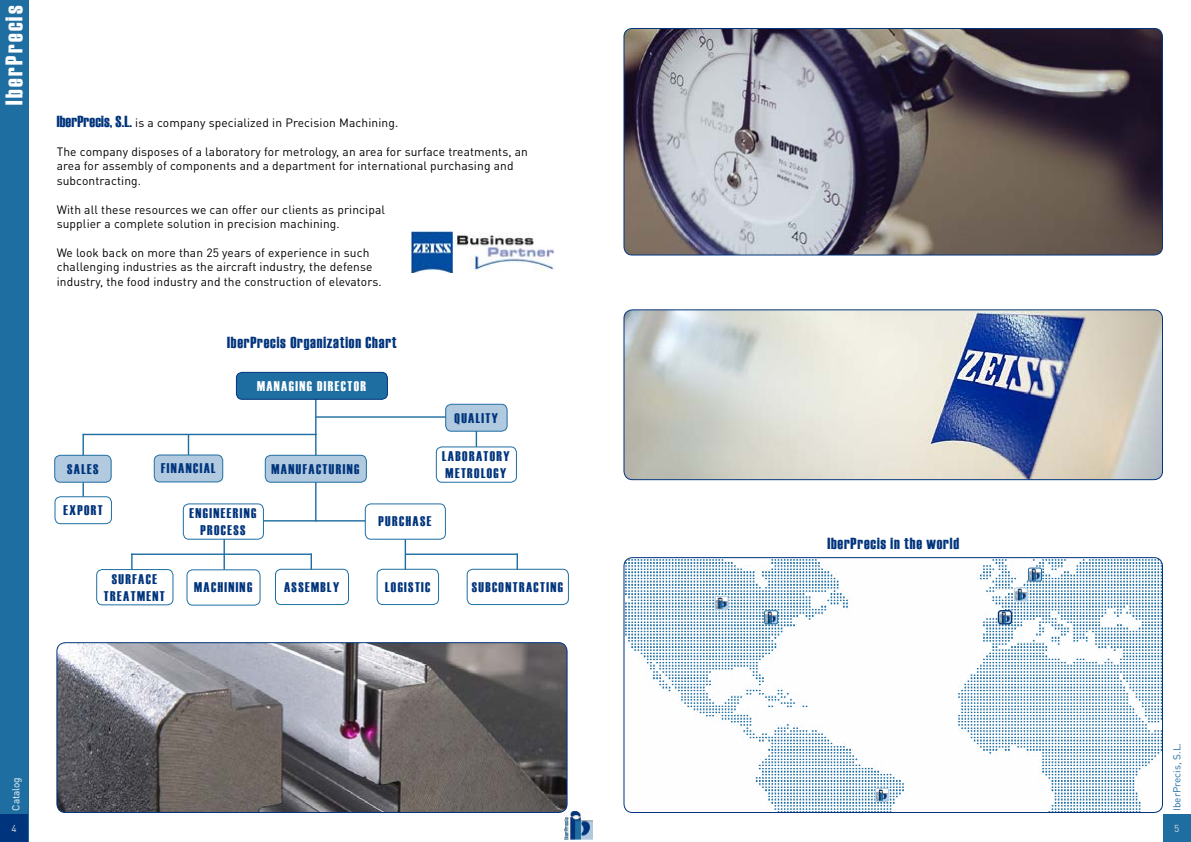
<style>
.page{position:relative;width:1191px;height:842px;background:#fff}
.page>*{position:absolute;margin:0;border:0;box-sizing:border-box;transform-origin:0 0}
.t1{font:24px "Haettenschweiler";letter-spacing:.1em;color:#fff}
.t2{font:16px "Haettenschweiler";letter-spacing:.05em;color:#00347c}
.t3{font:14px/16.8px "Haettenschweiler";letter-spacing:.1em;color:#00347c;text-align:center}
.t4{font:14px "Haettenschweiler";letter-spacing:.1em;color:#fff}
.t5{font:12px/14.4px "DIN Pro";letter-spacing:.01em;color:#000}
.t6{font:10px "DIN Pro";color:#1f6ea2}
.t7{font:10px "DIN Pro";color:#fff}
.t8{font:10px "DIN Pro";color:#dcdcdc}
.s1{font-family:"Haettenschweiler";font-size:16px;color:#00347c}
</style>
<div class="page">
<hr style="left:316px;top:416px;width:162px;height:2px;background:#1f6ea2">
<hr style="left:315px;top:392px;width:1px;height:129px;background:#1f6ea2">
<hr style="left:188px;top:434px;width:1px;height:34px;background:#1f6ea2">
<hr style="left:82px;top:434px;width:2px;height:34px;background:#1f6ea2">
<hr style="left:405px;top:539px;width:1px;height:31px;background:#1f6ea2">
<hr style="left:223px;top:539px;width:2px;height:31px;background:#1f6ea2">
<svg style="left:516px;top:555px;width:2px;height:14px"></svg>
<svg style="left:131px;top:555px;width:2px;height:14px"></svg>
<svg style="left:82px;top:482px;width:2px;height:15px"></svg>
<svg style="left:310px;top:555px;width:2px;height:14px"></svg>
<div style="left:0;top:0;width:28px;height:842px;background:#1f6ea2"></div>
<img style="left:411px;top:232px;width:143px;height:41px">
<img style="left:624px;top:558px;width:538px;height:254px">
<div style="left:624px;top:557px;width:538px;height:256px;border:1px solid #00347c;border-radius:9px"></div>
<svg style="left:999px;top:612px;width:11px;height:10px"></svg>
<div style="left:997px;top:610px;width:15px;height:14px;border:1px solid #00347c;border-radius:3px"></div>
<svg style="left:766px;top:612px;width:10px;height:10px"></svg>
<div style="left:764px;top:610px;width:14px;height:14px;border:1px solid #1f6ea2;border-radius:2px"></div>
<svg style="left:716px;top:598px;width:10px;height:10px"></svg>
<div style="left:714px;top:596px;width:14px;height:14px;border:1px solid #b1cae0;border-radius:2px"></div>
<svg style="left:877px;top:790px;width:10px;height:10px"></svg>
<div style="left:875px;top:788px;width:14px;height:14px;border:1px solid #b1cae0;border-radius:2px"></div>
<svg style="left:1016px;top:589px;width:10px;height:10px"></svg>
<div style="left:1014px;top:587px;width:14px;height:14px;border:1px solid #b1cae0;border-radius:2px"></div>
<svg style="left:1030px;top:570px;width:10px;height:10px"></svg>
<div style="left:1028px;top:568px;width:14px;height:14px;border:1px solid #1f6ea2;border-radius:2px"></div>
<img style="left:624px;top:310px;width:538px;height:170px">
<div style="left:624px;top:310px;width:538px;height:170px;border:1px solid #00347c;border-radius:9px"></div>
<img style="left:57px;top:643px;width:510px;height:169px">
<div style="left:57px;top:642px;width:510px;height:171px;border:1px solid #00347c;border-radius:9px"></div>
<img style="left:624px;top:28px;width:538px;height:227px">
<div style="left:624px;top:28px;width:538px;height:227px;border:1px solid #00347c;border-radius:8px"></div>
<div style="left:236px;top:372px;width:151px;height:27px;background:#1f6ea2;border-radius:6px"></div>
<div style="left:236px;top:372px;width:151px;height:27px;border:1px solid #00347c;border-radius:6px"></div>
<div style="left:265px;top:455px;width:101px;height:27px;background:#b1cae0;border-radius:6px"></div>
<div style="left:265px;top:455px;width:101px;height:27px;border:1px solid #1f6ea2;border-radius:6px"></div>
<div style="left:446px;top:404px;width:61px;height:27px;background:#b1cae0;border-radius:6px"></div>
<div style="left:445px;top:404px;width:62px;height:27px;border:1px solid #1f6ea2;border-radius:6px"></div>
<div style="left:187px;top:570px;width:73px;height:35px;border:1px solid #1f6ea2;border-radius:6px"></div>
<div style="left:97px;top:569px;width:76px;height:36px;border:1px solid #1f6ea2;border-radius:6px"></div>
<div style="left:275px;top:569px;width:74px;height:36px;border:1px solid #1f6ea2;border-radius:6px"></div>
<div style="left:377px;top:569px;width:62px;height:36px;border:1px solid #1f6ea2;border-radius:6px"></div>
<div style="left:467px;top:569px;width:101px;height:36px;border:1px solid #1f6ea2;border-radius:6px"></div>
<div style="left:436px;top:447px;width:80px;height:35px;border:1px solid #1f6ea2;border-radius:6px"></div>
<div style="left:183px;top:504px;width:80px;height:35px;border:1px solid #1f6ea2;border-radius:6px"></div>
<div style="left:365px;top:504px;width:80px;height:35px;border:1px solid #1f6ea2;border-radius:6px"></div>
<div style="left:55px;top:455px;width:56px;height:27px;background:#b1cae0;border-radius:6px"></div>
<div style="left:55px;top:455px;width:56px;height:27px;border:1px solid #1f6ea2;border-radius:6px"></div>
<div style="left:55px;top:497px;width:57px;height:27px;border:1px solid #1f6ea2;border-radius:6px"></div>
<div style="left:154px;top:455px;width:69px;height:27px;background:#b1cae0;border-radius:6px"></div>
<div style="left:154px;top:455px;width:69px;height:27px;border:1px solid #1f6ea2;border-radius:6px"></div>
<hr style="left:82px;top:434px;width:234px;height:1px;background:#1f6ea2">
<hr style="left:263px;top:520px;width:102px;height:1px;background:#1f6ea2">
<hr style="left:131px;top:553px;width:181px;height:2px;background:#1f6ea2">
<hr style="left:405px;top:553px;width:113px;height:2px;background:#1f6ea2">
<svg style="left:476px;top:431px;width:1px;height:16px"></svg>
<div style="left:1162px;top:814px;width:29px;height:28px;background:#1f6ea2"></div>
<img style="left:564px;top:811px;width:28px;height:28px">
<div style="left:0;top:814px;width:28px;height:28px;background:#00347c"></div>
<h1 class="t1" style="left:-2px;top:105px;width:100px;rotate:-90deg">IberPrecis</h1>
<p class="t5" style="left:57px;top:115px;width:343px"><span class="s1">IberPrecis, S.L.</span> is a company specialized in Precision Machining.</p>
<p class="t5" style="left:57px;top:144px;width:473px">The company disposes of a laboratory for metrology, an area for surface treatments, an area for assembly of components and a department for international purchasing and subcontracting.</p>
<p class="t5" style="left:57px;top:202px;width:330px">With all these resources we can offer our clients as principal supplier a complete solution in precision machining.</p>
<p class="t5" style="left:57px;top:245px;width:326px">We look back on more than 25 years of experience in such challenging industries as the aircraft industry, the defense industry, the food industry and the construction of elevators.</p>
<h2 class="t2" style="left:227px;top:332px;width:171px">IberPrecis Organization Chart</h2>
<p class="t3" style="left:67px;top:460px;width:33px">SALES</p>
<p class="t3" style="left:64px;top:502px;width:41px">EXPORT</p>
<p class="t3" style="left:161px;top:460px;width:56px">FINANCIAL</p>
<p class="t4" style="left:257px;top:376px;width:111px">MANAGING DIRECTOR</p>
<p class="t3" style="left:271px;top:460px;width:89px">MANUFACTURING</p>
<p class="t3" style="left:454px;top:409px;width:45px">QUALITY</p>
<p class="t3" style="left:442px;top:448px;width:69px;text-align:left">LABORATORY<br>METROLOGY</p>
<p class="t3" style="left:190px;top:505px;width:68px">ENGINEERING<br>PROCESS</p>
<p class="t3" style="left:378px;top:513px;width:54px">PURCHASE</p>
<p class="t3" style="left:104px;top:570px;width:62px">SURFACE<br>TREATMENT</p>
<p class="t3" style="left:284px;top:578px;width:57px">ASSEMBLY</p>
<p class="t3" style="left:385px;top:578px;width:47px">LOGISTIC</p>
<p class="t3" style="left:472px;top:578px;width:93px">SUBCONTRACTING</p>
<p class="t3" style="left:194px;top:579px;width:60px">MACHINING</p>
<p class="t7" style="left:9px;top:811px;width:35px;rotate:-90deg">Catalog</p>
<p class="t8" style="left:12px;top:821px;width:7px">4</p>
<h2 class="t2" style="left:827px;top:532px;width:133px">IberPrecis in the world</h2>
<p class="t6" style="left:1170px;top:811px;width:69px;rotate:-90deg">IberPrecis, S.L.</p>
<p class="t8" style="left:1174px;top:821px;width:7px">5</p>
</div>
